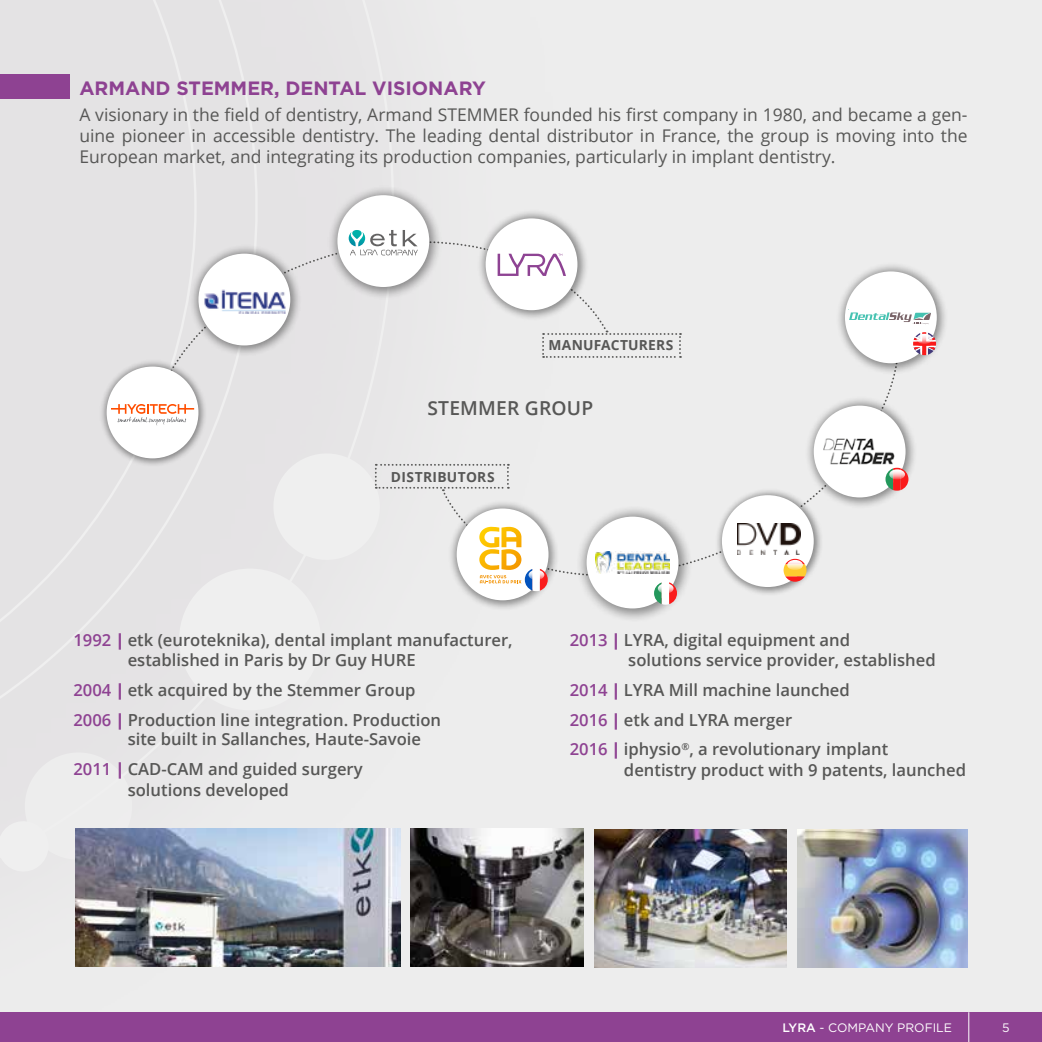
<style>
.page{position:relative;width:1042px;height:1042px;background:#ededed}
.page>*{position:absolute;margin:0;border:0;box-sizing:border-box;transform-origin:0 0}
.t1{font:700 19.25px "Gotham";color:#8e4292}
.t2{font:600 19.25px "Open Sans";letter-spacing:.01em;color:#575756}
.t3{font:17.5px/21px "Open Sans";color:#575756;text-align:justify}
.t4{font:600 16.62px/29.9px "Open Sans";color:#575756}
.t5{font:700 13.83px "Open Sans";letter-spacing:.02em;color:#575756}
.t6{font:12.25px "Gotham";color:#fff}
.s1{color:#8e4292}
.s2{font-weight:800;color:#8e4292}
.s3{font-weight:500}
</style>
<div class="page">
<div style="left:0;top:74px;width:69px;height:25px;background:#8e4292"></div>
<div style="left:448px;top:499px;width:112px;height:112px;background:#000;opacity:.43"></div>
<div style="left:715px;top:488px;width:108px;height:108px;background:#000;opacity:.43"></div>
<div style="left:722px;top:495px;width:92px;height:92px;background:#fff;border-radius:50%"></div>
<div style="left:804px;top:396px;width:114px;height:113px;background:#000;opacity:.43"></div>
<div style="left:814px;top:406px;width:91px;height:91px;background:#fff;border-radius:50%"></div>
<div style="left:575px;top:505px;width:118px;height:117px;background:#000;opacity:.43"></div>
<img style="left:739px;top:523px;width:62px;height:32px">
<svg style="left:783px;top:559px;width:24px;height:23px"></svg>
<img style="left:823px;top:438px;width:72px;height:27px">
<svg style="left:885px;top:468px;width:23px;height:23px"></svg>
<div style="left:835px;top:262px;width:114px;height:113px;background:#000;opacity:.43"></div>
<div style="left:845px;top:271px;width:92px;height:92px;background:#fff;border-radius:50%"></div>
<svg style="left:849px;top:312px;width:82px;height:13px"></svg>
<svg style="left:913px;top:332px;width:23px;height:23px"></svg>
<img style="left:595px;top:829px;width:191px;height:138px">
<img style="left:411px;top:828px;width:172px;height:139px">
<img style="left:797px;top:829px;width:170px;height:138px">
<img style="left:75px;top:828px;width:326px;height:139px">
<div style="left:327px;top:184px;width:116px;height:116px;background:#000;opacity:.43"></div>
<div style="left:337px;top:195px;width:92px;height:92px;background:#fff;border-radius:50%"></div>
<div style="left:477px;top:209px;width:112px;height:112px;background:#000;opacity:.43"></div>
<div style="left:486px;top:218px;width:91px;height:92px;background:#fff;border-radius:50%"></div>
<div style="left:100px;top:359px;width:108px;height:109px;background:#000;opacity:.43"></div>
<svg style="left:111px;top:224px;width:628px;height:381px"></svg>
<div style="left:0;top:1012px;width:1042px;height:30px;background:#8e4292"></div>
<hr style="left:968px;top:1012px;width:1px;height:30px;background:#fff">
<p class="t1" style="left:79px;top:77px;width:408px">ARMAND STEMMER, DENTAL VISIONARY</p>
<p class="t3" style="left:79px;top:104px;width:889px">A visionary in the field of dentistry, Armand STEMMER founded his first company in 1980, and became a gen&shy;uine pioneer in accessible dentistry. The leading dental distributor in France, the group is moving into the European market, and integrating its production companies, particularly in implant dentistry.</p>
<p class="t5" style="left:548px;top:335px;width:126px">MANUFACTURERS</p>
<p class="t2" style="left:427px;top:395px;width:167px">STEMMER GROUP</p>
<p class="t5" style="left:391px;top:467px;width:105px">DISTRIBUTORS</p>
<p class="t4" style="left:128px;top:629px;width:386px;line-height:19.9px;text-indent:-54px"><span class="s1">1992</span> <span class="s2">|</span> etk (euroteknika), dental implant manufacturer, established in Paris by Dr Guy HURE</p>
<p class="t4" style="left:73px;top:674px;width:369px"><span class="s1">2004</span> <span class="s2">|</span> etk acquired by the Stemmer Group<br><span class="s1">2006</span> <span class="s2">|</span> Production line integration. Production</p>
<p class="t4" style="left:73px;top:724px;width:349px;text-indent:54px">site built in Sallanches, Haute-Savoie<br><span class="s1">2011</span> <span class="s2">|</span> CAD-CAM and guided surgery</p>
<p class="t4" style="left:128px;top:775px;width:163px">solutions developed</p>
<p class="t4" style="left:628px;top:629px;width:309px;line-height:19.9px;text-indent:-59px"><span class="s1">2013</span> <span class="s2">|</span> LYRA, digital equipment and<br>solutions service provider, established</p>
<p class="t4" style="left:570px;top:674px;width:320px"><span class="s1">2014</span> <span class="s2">|</span> LYRA Mill machine launched<br><span class="s1">2016</span> <span class="s2">|</span> etk and LYRA merger<br><span class="s1">2016</span> <span class="s2">|</span> iphysio<sup>®</sup>, a revolutionary implant</p>
<p class="t4" style="left:624px;top:755px;width:343px">dentistry product with 9 patents, launched</p>
<p class="t6" style="left:782px;top:1020px;width:171px"><span class="s3">LYRA</span> - COMPANY PROFILE</p>
<p class="t6" style="left:1002px;top:1020px;width:9px">5</p>
</div>
